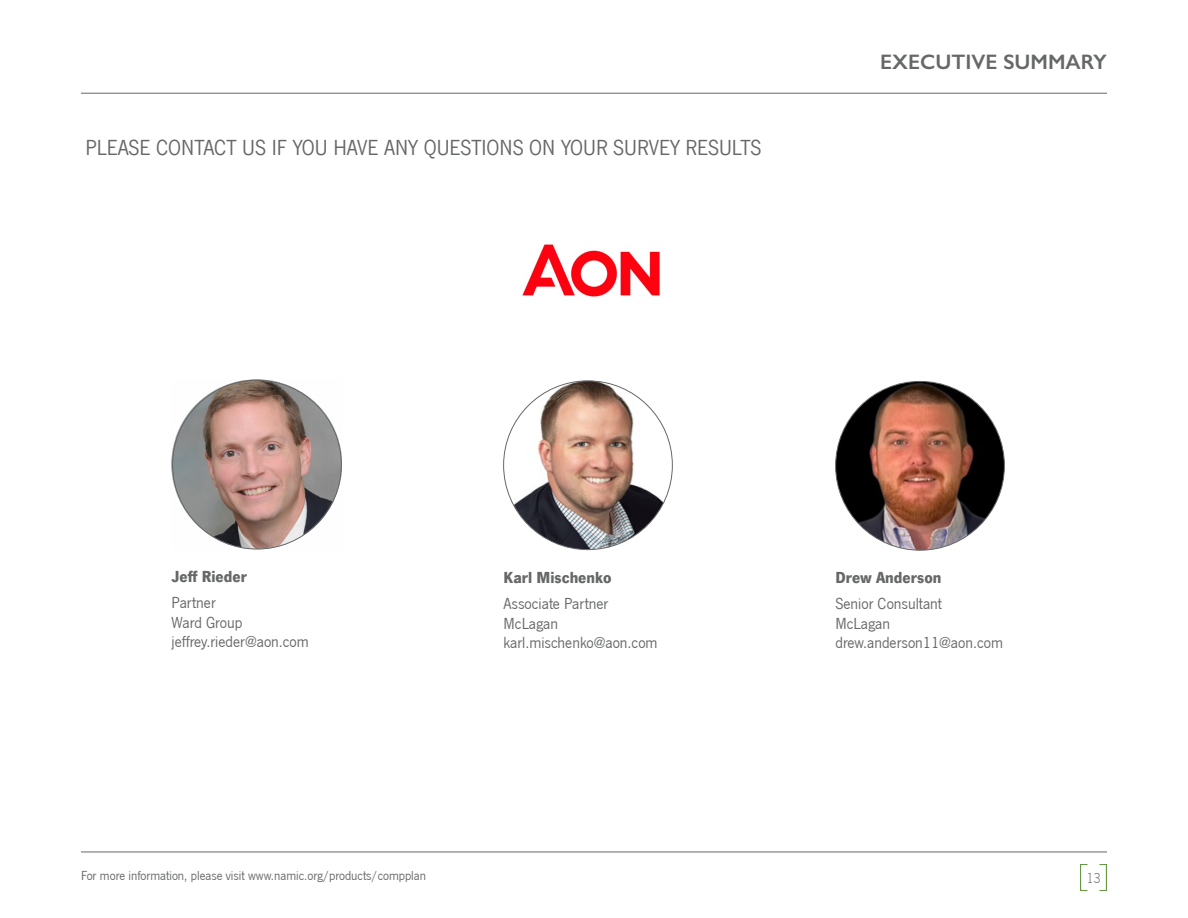
<style>
.page{position:relative;width:1188px;height:918px;background:#fff}
.page>*{position:absolute;margin:0;border:0;box-sizing:border-box;transform-origin:0 0}
.t1{font:22.5px "News Got";color:#666767}
.t2{font:600 21px "Gill Sans";color:#666767}
.t3{font:16.5px/19.5px "News Got";color:#666767}
.t4{font:700 16.5px "News Got";color:#666767}
.t5{font:300 15px "News Got";color:#666767}
.t6{font:13.5px "News Got";color:#666767}
</style>
<div class="page">
<hr style="left:81px;top:93px;width:1026px;height:1px;background:#666767">
<hr style="left:81px;top:852px;width:1026px;height:1px;background:#666767">
<svg style="left:1080px;top:864px;width:7px;height:27px"></svg>
<svg style="left:1100px;top:864px;width:7px;height:27px"></svg>
<img style="left:522px;top:244px;width:138px;height:53px">
<img style="left:172px;top:380px;width:170px;height:170px">
<img style="left:504px;top:381px;width:168px;height:169px;border-radius:84px">
<img style="left:836px;top:381px;width:168px;height:169px;border-radius:84px">
<h1 class="t1" style="left:86px;top:135px;width:678px">PLEASE CONTACT US IF YOU HAVE ANY QUESTIONS ON YOUR SURVEY RESULTS</h1>
<p class="t2" style="left:880px;top:49px;width:228px">EXECUTIVE SUMMARY</p>
<p class="t4" style="left:172px;top:567px;width:77px">Jeff Rieder</p>
<p class="t3" style="left:172px;top:593px;width:139px">Partner<br>Ward Group jeffrey.rieder@aon.com</p>
<p class="t4" style="left:504px;top:568px;width:109px">Karl Mischenko</p>
<p class="t3" style="left:504px;top:594px;width:155px">Associate Partner<br>McLagan karl.mischenko@aon.com</p>
<p class="t4" style="left:835px;top:568px;width:108px">Drew Anderson</p>
<p class="t3" style="left:835px;top:594px;width:169px">Senior Consultant<br>McLagan drew.anderson11@aon.com</p>
<p class="t6" style="left:81px;top:868px;width:347px">For more information, please visit www.namic.org/products/compplan</p>
<p class="t5" style="left:1086px;top:869px;width:16px">13</p>
</div>
